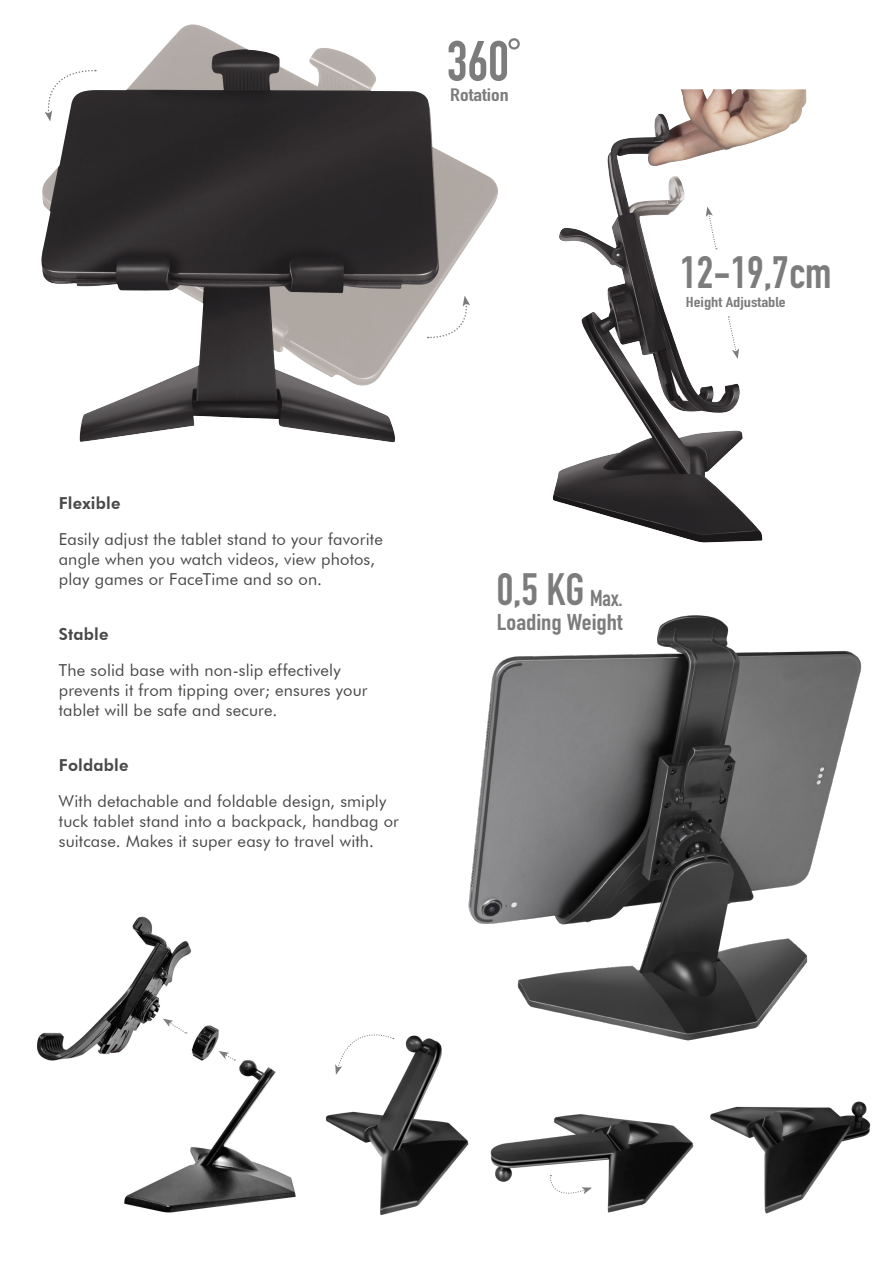
<style>
.page{position:relative;width:893px;height:1263px;background:#fff}
.page>*{position:absolute;margin:0;border:0;box-sizing:border-box;transform-origin:0 0}
.t1{font:700 55.8px "DIN Condensed";color:#7c7c7c}
.t2{font:700 44.55px "DIN Condensed";color:#7c7c7c}
.t3{font:700 22.65px "DIN Condensed";color:#7c7c7c;scale:1.17 1}
.t4{font:700 22.65px "DIN Condensed";color:#7c7c7c}
.t5{font:700 17.7px "DIN Condensed";color:#7c7c7c;scale:1.31 1}
.t6{font:16.5px/19.8px "Futura BT";letter-spacing:.01em;color:#484848}
.t7{font:800 16.5px "Futura BT";letter-spacing:.01em;color:#484848}
.t8{font:700 14.1px "DIN Condensed";color:#7c7c7c;scale:1.31 1}
</style>
<div class="page">
<img style="left:41px;top:24px;width:457px;height:419px">
<svg style="left:45px;top:69px;width:51px;height:52px"></svg>
<svg style="left:428px;top:296px;width:42px;height:43px"></svg>
<img style="left:552px;top:89px;width:211px;height:454px">
<svg style="left:706px;top:206px;width:11px;height:43px"></svg>
<svg style="left:727px;top:316px;width:12px;height:43px"></svg>
<img style="left:468px;top:615px;width:394px;height:426px">
<img style="left:710px;top:1101px;width:161px;height:113px">
<img style="left:37px;top:916px;width:259px;height:297px">
<svg style="left:163px;top:1018px;width:24px;height:16px"></svg>
<svg style="left:219px;top:1051px;width:16px;height:9px"></svg>
<img style="left:326px;top:1033px;width:149px;height:182px">
<svg style="left:335px;top:1033px;width:59px;height:42px"></svg>
<img style="left:490px;top:1114px;width:204px;height:99px">
<svg style="left:549px;top:1175px;width:43px;height:24px"></svg>
<h1 class="t1" style="left:447px;top:24px;width:74px">360˚</h1>
<p class="t5" style="left:450px;top:83px;width:46px">Rotation</p>
<h2 class="t2" style="left:680px;top:242px;width:153px">12-19,7cm</h2>
<p class="t8" style="left:686px;top:292px;width:78px">Height Adjustable</p>
<p class="t7" style="left:59px;top:493px;width:63px">Flexible</p>
<p class="t6" style="left:59px;top:529px;width:326px">Easily adjust the tablet stand to your favorite angle when you watch videos, view photos, play games or FaceTime and so on.</p>
<p class="t7" style="left:59px;top:624px;width:51px">Stable</p>
<p class="t6" style="left:59px;top:660px;width:310px">The solid base with non-slip effectively prevents it from tipping over; ensures your tablet will be safe and secure.</p>
<p class="t7" style="left:59px;top:755px;width:71px">Foldable</p>
<p class="t6" style="left:59px;top:791px;width:342px">With detachable and foldable design, smiply tuck tablet stand into a backpack, handbag or suitcase. Makes it super easy to travel with.</p>
<h2 class="t2" style="left:497px;top:560px;width:89px">0,5 KG</h2>
<h3 class="t3" style="left:497px;top:607px;width:109px">Loading Weight</h3>
<h3 class="t4" style="left:590px;top:582px;width:34px">Max.</h3>
</div>
